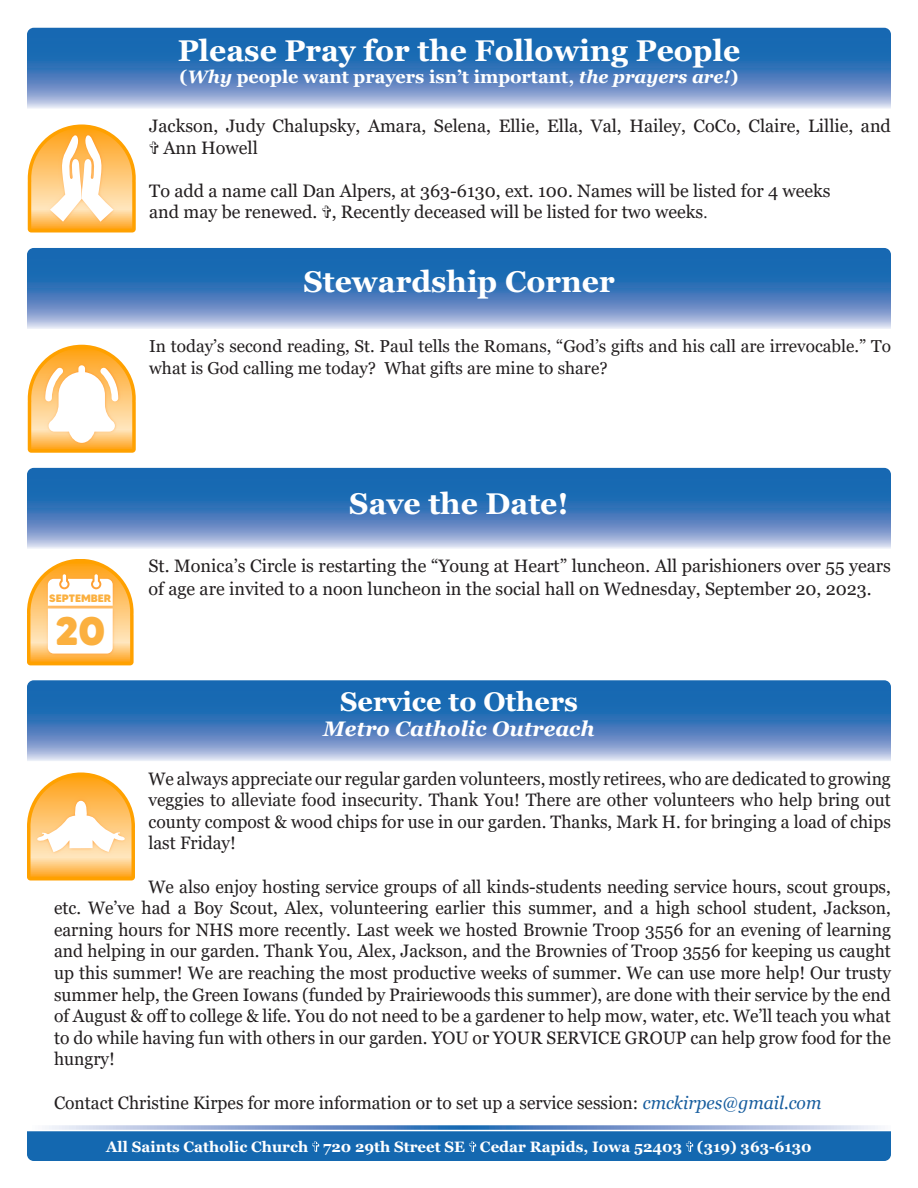
<style>
.page{position:relative;width:918px;height:1188px;background:#fff}
.page>*{position:absolute;margin:0;border:0;box-sizing:border-box;transform-origin:0 0}
.t1{font:800 39.75px "MADE Tommy Soft";color:#fbb03f}
.t2{font:700 30px "Georgia";color:#fff}
.t3{font:700 27px "Georgia";color:#fff}
.t4{font:italic 700 21px "Georgia";color:#fff}
.t5{font:18px/21.6px "Georgia";color:#231f20}
.t6{font:700 18px "Georgia";color:#fff}
.t7{font:17.25px/22.5px "Georgia";color:#231f20}
.t8{font:700 15px "Georgia";color:#fff}
.t9{font:800 10.65px "MADE Tommy Soft";color:#fbb03f}
.s1{font-style:italic}
.s2{font-family:"Minion Pro"}
.s3{font-style:italic;color:#175d9e}
</style>
<div class="page">
<svg style="left:45px;top:1125px;width:836px;height:5px;background:#93add6"></svg>
<div style="left:27px;top:1131px;width:864px;height:30px;background:#1468b0"></div>
<svg style="left:27px;top:28px;width:864px;height:81px;background:#4d83c0"></svg>
<svg style="left:27px;top:248px;width:864px;height:81px;background:#4c83c0"></svg>
<svg style="left:28px;top:125px;width:108px;height:108px"></svg>
<svg style="left:28px;top:345px;width:108px;height:108px"></svg>
<svg style="left:27px;top:468px;width:864px;height:81px;background:#4d83c0"></svg>
<svg style="left:27px;top:560px;width:107px;height:105px"></svg>
<svg style="left:27px;top:680px;width:864px;height:81px;background:#4c83c0"></svg>
<svg style="left:27px;top:772px;width:108px;height:108px"></svg>
<p class="t2" style="left:178px;top:32px;width:564px">Please Pray for the Following People</p>
<p class="t6" style="left:180px;top:65px;width:560px">(<span class="s1">Why</span> people want prayers isn’t important, <span class="s1">the prayers are!</span>)</p>
<p class="t5" style="left:164px;top:115px;width:729px;text-indent:-14px">Jackson, Judy Chalupsky, Amara, Selena, Ellie, Ella, Val, Hailey, CoCo, Claire, Lillie, and<br>Ann Howell</p>
<p class="t5" style="left:149px;top:180px;width:683px">To add a name call Dan Alpers, at 363-6130, ext. 100. Names will be listed for 4 weeks</p>
<p class="t5" style="left:149px;top:202px;width:560px">and may be renewed. , Recently deceased will be listed for two weeks<span class="s2">.</span></p>
<p class="t2" style="left:303px;top:263px;width:313px">Stewardship Corner</p>
<p class="t7" style="left:149px;top:335px;width:743px">In today’s second reading, St. Paul tells the Romans, “God’s gifts and his call are irrevocable.” To what is God calling me today? What gifts are mine to share?</p>
<p class="t9" style="left:49px;top:592px;width:64px">SEPTEMBER</p>
<p class="t1" style="left:55px;top:606px;width:52px">20</p>
<p class="t2" style="left:349px;top:484px;width:221px">Save the Date!</p>
<p class="t5" style="left:148px;top:555px;width:744px;line-height:22.5px">St. Monica’s Circle is restarting the “Young at Heart” luncheon. All parishioners over 55 years of age are invited to a noon luncheon in the social hall on Wednesday, September 20, 2023.</p>
<p class="t3" style="left:340px;top:684px;width:239px">Service to Others</p>
<p class="t4" style="left:323px;top:715px;width:273px">Metro Catholic Outreach</p>
<p class="t5" style="left:148px;top:768px;width:744px;text-align:justify">We always appreciate our regular garden volunteers, mostly retirees, who are dedicated to growing veggies to alleviate food insecurity. Thank You! There are other volunteers who help bring out county compost &amp; wood chips for use in our garden. Thanks, Mark H. for bringing a load of chips last Friday!</p>
<p class="t5" style="left:54px;top:876px;width:839px;text-align:justify;text-indent:94px">We also enjoy hosting service groups of all kinds-students needing service hours, scout groups, etc. We’ve had a Boy Scout, Alex, volunteering earlier this summer, and a high school student, Jackson, earning hours for NHS more recently. Last week we hosted Brownie Troop 3556 for an evening of learning and helping in our garden. Thank You, Alex, Jackson, and the Brownies of Troop 3556 for keeping us caught up this summer! We are reaching the most productive weeks of summer. We can use more help! Our trusty summer help, the Green Iowans (funded by Prairiewoods this summer), are done with their service by the end of August &amp; off to college &amp; life. You do not need to be a gardener to help mow, water, etc. We’ll teach you what to do while having fun with others in our garden. YOU or YOUR SERVICE GROUP can help grow food for the hungry!</p>
<p class="t5" style="left:54px;top:1092px;width:769px">Contact Christine Kirpes for more information or to set up a service session: <span class="s3">cmckirpes@gmail.com</span></p>
<p class="t8" style="left:106px;top:1137px;width:707px">All Saints Catholic Church 720 29th Street SE Cedar Rapids, Iowa 52403 (319) 363-6130</p>
</div>
